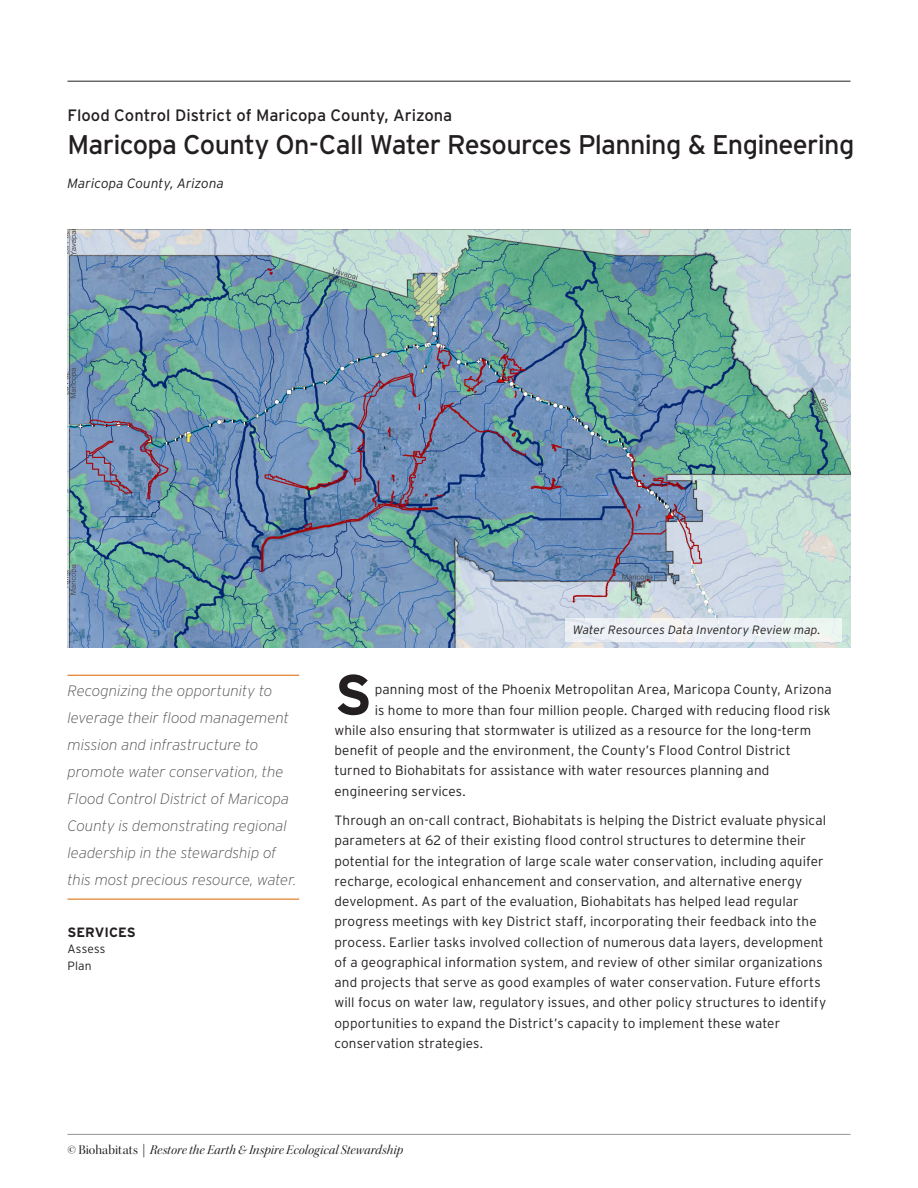
<style>
.page{position:relative;width:918px;height:1188px;background:#fff}
.page>*{position:absolute;margin:0;border:0;box-sizing:border-box;transform-origin:0 0}
.Text_1{font:700 56.55px "Interstate";color:#231f20}
.Head_1{font:27px "Interstate";letter-spacing:-.025em;color:#231f20}
.Head_3{font:16.5px "Interstate";color:#231f20}
.Wow{font:italic 200 15px/27px "Interstate";color:#4b4c4d}
.text_2{font:300 13.5px/20.2px "Interstate";letter-spacing:.01em;color:#231f20}
.Text_1-2{font:300 13.5px "Interstate";letter-spacing:.01em;color:#231f20}
.t1{font:13.5px "Kepler Std It Disp";letter-spacing:.01em;color:#231f20}
.Subhead_4{font:italic 300 13.5px "Interstate";letter-spacing:.005em;color:#231f20}
.Subhead_1{font:700 13.5px "Interstate";letter-spacing:.005em;color:#231f20}
.t2{font:italic 300 12px "Interstate";letter-spacing:.005em;color:#231f20}
.Sidebar_text_2-no_sp{font:300 12px/16.5px "Interstate";letter-spacing:.015em;color:#231f20}
.s1{font-family:"Kepler Std Disp"}
</style>
<div class="page">
<hr style="left:68px;top:81px;width:782px;height:1px;background:#231f20">
<hr style="left:68px;top:1134px;width:782px;height:1px;background:#939598">
<hr style="left:68px;top:675px;width:231px;height:1px;background:#de761b">
<hr style="left:68px;top:899px;width:231px;height:1px;background:#de761b">
<img style="left:68px;top:230px;width:782px;height:418px">
<div style="left:566px;top:618px;width:276px;height:24px;background:#edf1f5"></div>
<p class="Head_3" style="left:68px;top:106px;width:386px">Flood Control District of Maricopa County, Arizona</p>
<p class="Head_1" style="left:68px;top:130px;width:788px">Maricopa County On-Call Water Resources Planning &amp; Engineering</p>
<p class="Subhead_4" style="left:68px;top:176px;width:158px">Maricopa County, Arizona</p>
<p class="Wow" style="left:68px;top:677px;width:230px">Recognizing the opportunity to leverage their flood management mission and infrastructure to promote water conservation, the Flood Control District of Maricopa County is demonstrating regional leadership in the stewardship of this most precious resource, water.</p>
<p class="Subhead_1" style="left:68px;top:925px;width:70px">SERVICES</p>
<p class="Sidebar_text_2-no_sp" style="left:68px;top:941px;width:39px">Assess<br>Plan</p>
<p class="t2" style="left:573px;top:623px;width:250px">Water Resources Data Inventory Review map.</p>
<p class="Text_1" style="left:334px;top:663px;width:39px">S</p>
<p class="Text_1-2" style="left:375px;top:682px;width:459px">panning most of the Phoenix Metropolitan Area, Maricopa County, Arizona</p>
<p class="Text_1-2" style="left:375px;top:702px;width:458px">is home to more than four million people. Charged with reducing flood risk</p>
<p class="Text_1-2" style="left:334px;top:723px;width:478px">while also ensuring that stormwater is utilized as a resource for the long-term</p>
<p class="Text_1-2" style="left:334px;top:743px;width:458px">benefit of people and the environment, the County’s Flood Control District</p>
<p class="Text_1-2" style="left:334px;top:763px;width:436px">turned to Biohabitats for assistance with water resources planning and</p>
<p class="Text_1-2" style="left:334px;top:783px;width:133px">engineering services.</p>
<p class="text_2" style="left:334px;top:810px;width:493px">Through an on-call contract, Biohabitats is helping the District evaluate physical parameters at 62 of their existing flood control structures to determine their potential for the integration of large scale water conservation, including aquifer recharge, ecological enhancement and conservation, and alternative energy development. As part of the evaluation, Biohabitats has helped lead regular progress meetings with key District staff, incorporating their feedback into the process. Earlier tasks involved collection of numerous data layers, development of a geographical information system, and review of other similar organizations and projects that serve as good examples of water conservation. Future efforts will focus on water law, regulatory issues, and other policy structures to identify opportunities to expand the District’s capacity to implement these water conservation strategies.</p>
<p class="t1" style="left:68px;top:1142px;width:337px"><span class="s1">© Biohabitats |</span> Restore the Earth &amp; Inspire Ecological Stewardship</p>
</div>
